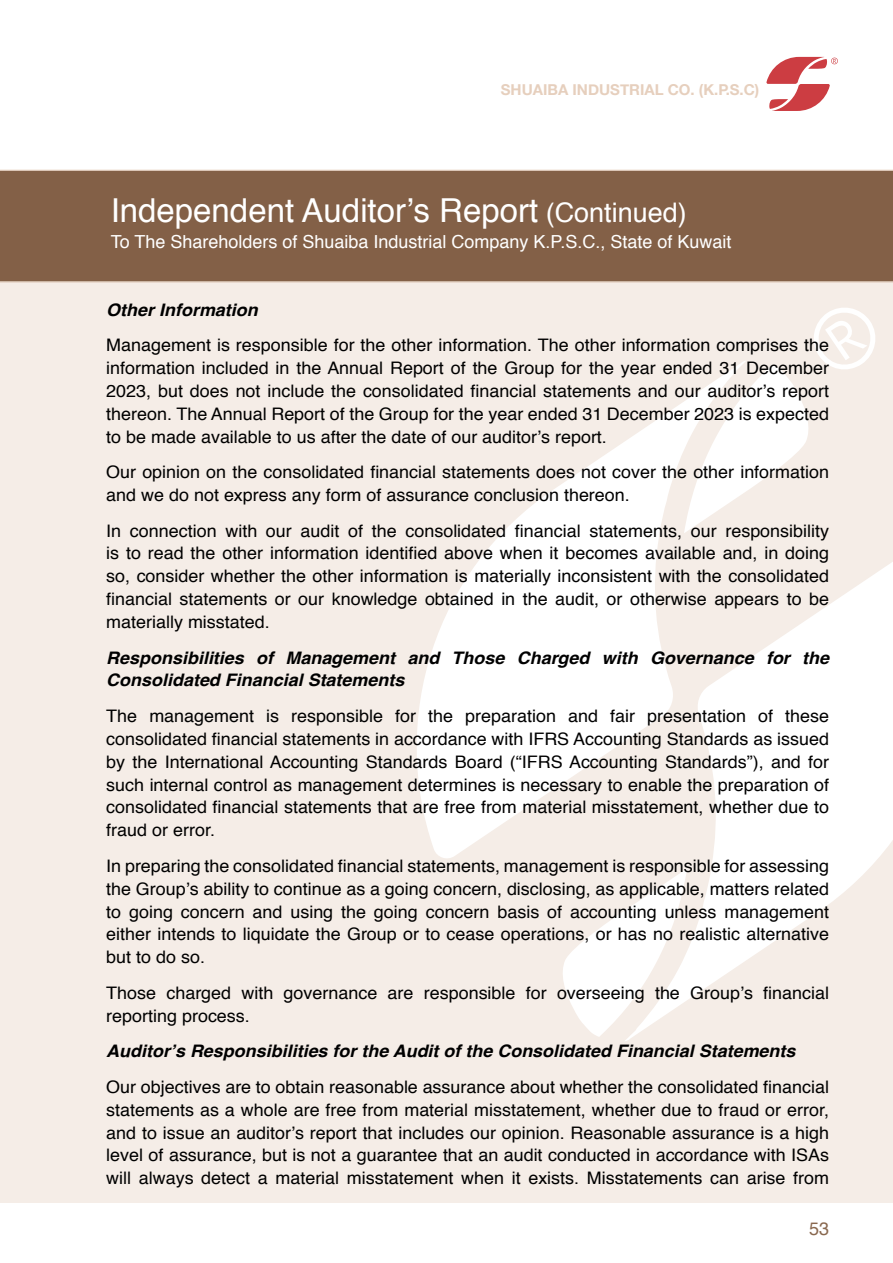
<style>
.page{position:relative;width:893px;height:1263px;background:#fff}
.page>*{position:absolute;margin:0;border:0;box-sizing:border-box;transform-origin:0 0}
.t1{font:33px "Helvetica";color:#fff}
.t2{font:18px "Helvetica";color:#fff}
.t3{font:18px "Helvetica";color:#89684f}
.t4{font:17.25px/22.8px "Helvetica";color:#000;text-align:justify;scale:1.04 1}
.t5{font:italic 700 17.25px/22.8px "Helvetica";color:#000;scale:1.04 1}
.t6{font:700 15px "Helvetica Neue";color:#e6cfbd}
.s1{font-size:27px}
</style>
<div class="page">
<div style="left:0;top:170px;width:893px;height:1033px;background:#f5ede7"></div>
<svg style="left:417px;top:402px;width:267px;height:456px;fill:#fff"></svg>
<svg style="left:563px;top:911px;width:61px;height:126px"></svg>
<svg style="left:624px;top:541px;width:269px;height:500px;fill:#fff"></svg>
<svg style="left:684px;top:308px;width:191px;height:225px"></svg>
<div style="left:0;top:169px;width:893px;height:114px;background:#836047"></div>
<svg style="left:766px;top:57px;width:72px;height:54px"></svg>
<p class="t6" style="left:501px;top:78px;width:260px">SHUAIBA INDUSTRIAL CO. (K.P.S.C)</p>
<h1 class="t1" style="left:111px;top:185px;width:578px">Independent Auditor’s Report <span class="s1">(Continued)</span></h1>
<p class="t2" style="left:111px;top:228px;width:622px">To The Shareholders of Shuaiba Industrial Company K.P.S.C., State of Kuwait</p>
<p class="t5" style="left:106px;top:298px;width:147px">Other Information</p>
<p class="t4" style="left:106px;top:334px;width:696px">Management is responsible for the other information. The other information comprises the information included in the Annual Report of the Group for the year ended 31 December 2023, but does not include the consolidated financial statements and our auditor’s report thereon. The Annual Report of the Group for the year ended 31 December 2023 is expected to be made available to us after the date of our auditor’s report.</p>
<p class="t4" style="left:106px;top:461px;width:696px">Our opinion on the consolidated financial statements does not cover the other information and we do not express any form of assurance conclusion thereon.</p>
<p class="t4" style="left:106px;top:520px;width:696px">In connection with our audit of the consolidated financial statements, our responsibility is to read the other information identified above when it becomes available and, in doing so, consider whether the other information is materially inconsistent with the consolidated financial statements or our knowledge obtained in the audit, or otherwise appears to be materially misstated.</p>
<p class="t5" style="left:106px;top:646px;width:697px">Responsibilities of Management and Those Charged with Governance for the<br>Consolidated Financial Statements</p>
<p class="t4" style="left:106px;top:705px;width:697px">The management is responsible for the preparation and fair presentation of these consolidated financial statements in accordance with IFRS Accounting Standards as issued by the International Accounting Standards Board (“IFRS Accounting Standards”), and for such internal control as management determines is necessary to enable the preparation of consolidated financial statements that are free from material misstatement, whether due to fraud or error.</p>
<p class="t4" style="left:106px;top:855px;width:697px">In preparing the consolidated financial statements, management is responsible for assessing the Group’s ability to continue as a going concern, disclosing, as applicable, matters related to going concern and using the going concern basis of accounting unless management either intends to liquidate the Group or to cease operations, or has no realistic alternative but to do so.</p>
<p class="t4" style="left:106px;top:982px;width:696px">Those charged with governance are responsible for overseeing the Group’s financial reporting process.</p>
<p class="t5" style="left:106px;top:1040px;width:664px">Auditor’s Responsibilities for the Audit of the Consolidated Financial Statements</p>
<p class="t4" style="left:106px;top:1076px;width:696px">Our objectives are to obtain reasonable assurance about whether the consolidated financial statements as a whole are free from material misstatement, whether due to fraud or error, and to issue an auditor’s report that includes our opinion. Reasonable assurance is a high level of assurance, but is not a guarantee that an audit conducted in accordance with ISAs will always detect a material misstatement when it exists. Misstatements can arise from</p>
<p class="t3" style="left:809px;top:1214px;width:22px">53</p>
</div>
